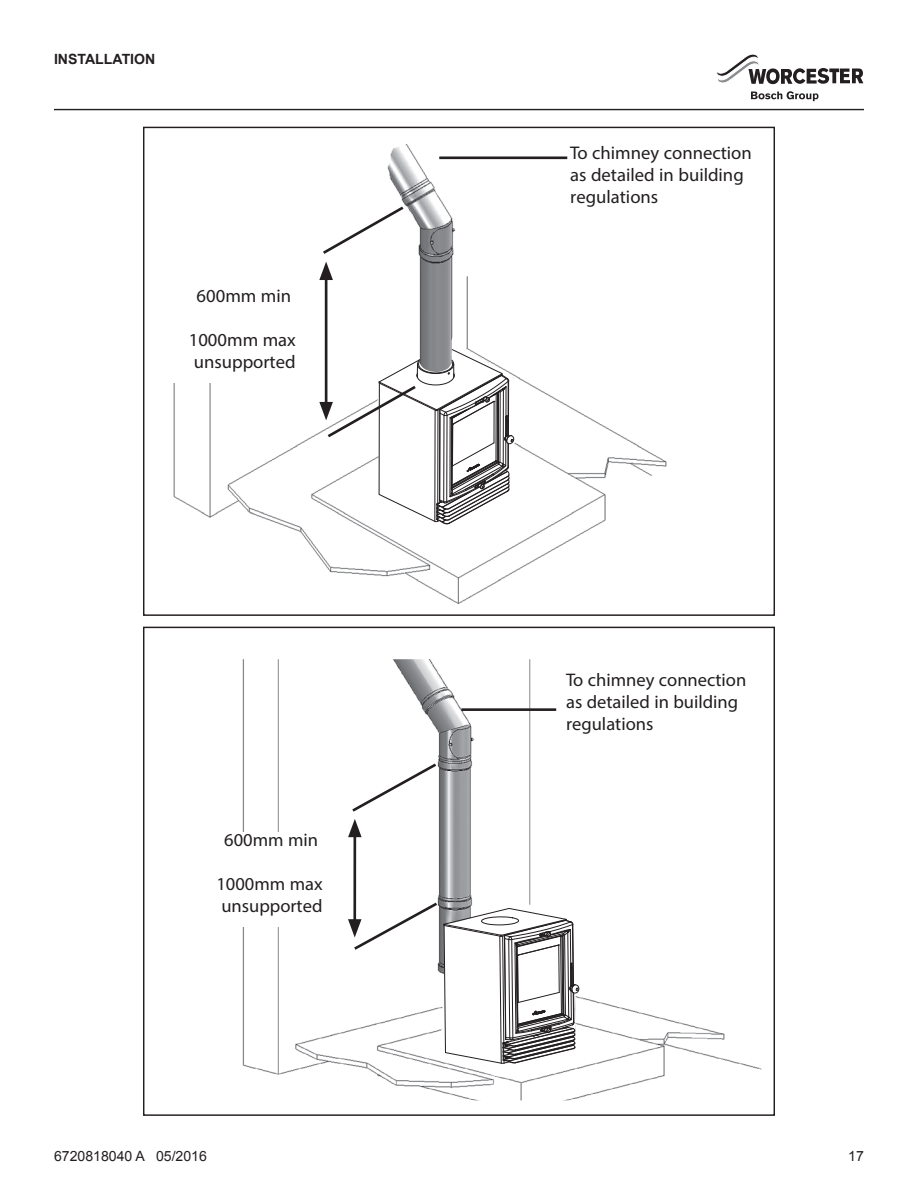
<style>
.page{position:relative;width:918px;height:1188px;background:#fff}
.page>*{position:absolute;margin:0;border:0;box-sizing:border-box;transform-origin:0 0}
.t1{font:18.45px/22px "Helvetica";color:#231f20}
.t2{font:18.3px/21.9px "Helvetica";color:#231f20}
.t3{font:14.1px "Arial";color:#231f20}
.Bosh_Subsection{font:700 14.1px "Arial";color:#231f20}
</style>
<div class="page">
<svg style="left:173px;top:144px;width:494px;height:461px"></svg>
<div style="left:163px;top:138px;width:40px;height:32px;background:#fff"></div>
<img style="left:242px;top:659px;width:519px;height:441px">
<hr style="left:353px;top:833px;width:3px;height:90px;background:#231f20">
<svg style="left:348px;top:761px;width:91px;height:76px"></svg>
<hr style="left:461px;top:708px;width:95px;height:3px;background:#231f20">
<div style="left:199px;top:832px;width:148px;height:95px;background:#fff"></div>
<svg style="left:348px;top:896px;width:255px;height:186px"></svg>
<svg style="left:751px;top:91px;width:68px;height:10px"></svg>
<svg style="left:716px;top:54px;width:147px;height:30px"></svg>
<hr style="left:54px;top:109px;width:810px;height:1px;background:#231f20">
<p class="Bosh_Subsection" style="left:54px;top:50px;width:103px">INSTALLATION</p>
<p class="t1" style="left:197px;top:284px;width:96px">600mm min</p>
<p class="t1" style="left:189px;top:328px;width:109px">1000mm max unsupported</p>
<p class="t2" style="left:224px;top:829px;width:95px">600mm min</p>
<p class="t2" style="left:216px;top:873px;width:108px">1000mm max unsupported</p>
<p class="t1" style="left:570px;top:141px;width:183px">To chimney connection as detailed in building regulations</p>
<p class="t2" style="left:566px;top:669px;width:182px">To chimney connection as detailed in building regulations</p>
<p class="t3" style="left:54px;top:1147px;width:155px">6720818040 A 05/2016</p>
<p class="t3" style="left:848px;top:1147px;width:17px">17</p>
</div>
